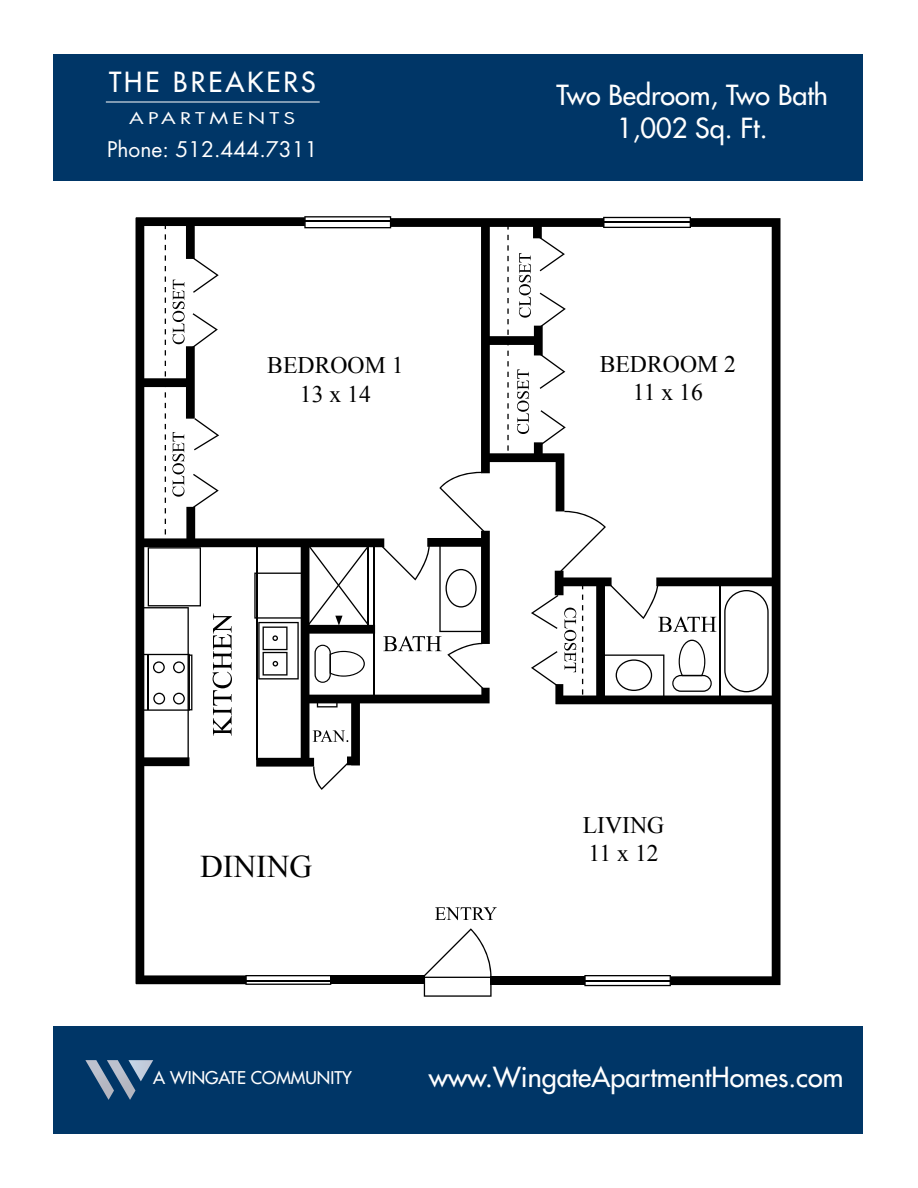
<style>
.page{position:relative;width:918px;height:1188px;background:#fff}
.page>*{position:absolute;margin:0;border:0;box-sizing:border-box;transform-origin:0 0}
.t1{font:31.65px "Times New Roman";color:#000}
.t2{font:27px "Futura";color:#fff}
.t3{font:27px "Futura";letter-spacing:.11em;color:#fff}
.t4{font:23.7px/28.5px "Times New Roman";color:#000;text-align:center}
.t5{font:21px "Futura";color:#fff}
.t6{font:17.1px "Futura";color:#fff}
.t7{font:15.75px "Futura";letter-spacing:.2em;color:#fff;scale:1.33 1}
</style>
<div class="page">
<div style="left:53px;top:54px;width:810px;height:127px;background:#003667"></div>
<div style="left:53px;top:1026px;width:810px;height:108px;background:#003667"></div>
<img style="left:135px;top:1060px;width:18px;height:21px">
<img style="left:85px;top:1060px;width:22px;height:37px">
<img style="left:107px;top:1060px;width:28px;height:40px">
<hr style="left:106px;top:102px;width:214px;height:1px;background:#fff">
<svg style="left:304px;top:216px;width:87px;height:1px"></svg>
<svg style="left:603px;top:217px;width:88px;height:1px"></svg>
<svg style="left:555px;top:218px;width:226px;height:767px"></svg>
<div style="left:490px;top:976px;width:95px;height:9px;background:#000"></div>
<svg style="left:490px;top:218px;width:114px;height:293px"></svg>
<svg style="left:136px;top:217px;width:354px;height:767px"></svg>
<svg style="left:245px;top:975px;width:86px;height:10px"></svg>
<svg style="left:584px;top:975px;width:87px;height:11px"></svg>
<hr style="left:245px;top:980px;width:86px;height:1px;background:#000">
<hr style="left:584px;top:980px;width:89px;height:1px;background:#000">
<svg style="left:165px;top:224px;width:1px;height:47px"></svg>
<svg style="left:165px;top:277px;width:1px;height:15px"></svg>
<svg style="left:165px;top:298px;width:1px;height:15px"></svg>
<svg style="left:165px;top:319px;width:1px;height:15px"></svg>
<svg style="left:165px;top:340px;width:1px;height:15px"></svg>
<svg style="left:165px;top:361px;width:1px;height:89px"></svg>
<svg style="left:165px;top:456px;width:1px;height:15px"></svg>
<svg style="left:165px;top:477px;width:1px;height:15px"></svg>
<svg style="left:165px;top:498px;width:1px;height:15px"></svg>
<svg style="left:165px;top:519px;width:1px;height:15px"></svg>
<svg style="left:192px;top:257px;width:27px;height:36px"></svg>
<svg style="left:191px;top:313px;width:27px;height:36px"></svg>
<svg style="left:194px;top:418px;width:25px;height:32px"></svg>
<svg style="left:193px;top:474px;width:26px;height:34px"></svg>
<hr style="left:374px;top:545px;width:1px;height:83px;background:#000">
<hr style="left:367px;top:545px;width:1px;height:82px;background:#000">
<svg style="left:308px;top:546px;width:63px;height:82px"></svg>
<hr style="left:373px;top:632px;width:1px;height:64px;background:#000">
<hr style="left:719px;top:584px;width:2px;height:115px;background:#000">
<svg style="left:582px;top:595px;width:1px;height:15px"></svg>
<svg style="left:582px;top:616px;width:1px;height:15px"></svg>
<svg style="left:582px;top:637px;width:1px;height:58px"></svg>
<svg style="left:540px;top:410px;width:26px;height:36px"></svg>
<svg style="left:540px;top:354px;width:25px;height:35px"></svg>
<svg style="left:539px;top:237px;width:26px;height:34px"></svg>
<svg style="left:539px;top:293px;width:27px;height:35px"></svg>
<svg style="left:560px;top:511px;width:46px;height:61px"></svg>
<svg style="left:531px;top:595px;width:27px;height:34px"></svg>
<svg style="left:531px;top:651px;width:27px;height:35px"></svg>
<svg style="left:313px;top:763px;width:35px;height:27px"></svg>
<svg style="left:507px;top:224px;width:2px;height:79px"></svg>
<svg style="left:507px;top:309px;width:2px;height:15px"></svg>
<svg style="left:507px;top:330px;width:2px;height:15px"></svg>
<svg style="left:507px;top:351px;width:2px;height:15px"></svg>
<svg style="left:507px;top:372px;width:2px;height:85px"></svg>
<svg style="left:423px;top:928px;width:69px;height:69px"></svg>
<svg style="left:317px;top:702px;width:21px;height:5px"></svg>
<hr style="left:256px;top:545px;width:2px;height:215px;background:#000">
<svg style="left:143px;top:547px;width:58px;height:212px"></svg>
<svg style="left:724px;top:590px;width:45px;height:102px"></svg>
<hr style="left:147px;top:654px;width:1px;height:56px;background:#000">
<svg style="left:603px;top:654px;width:61px;height:47px"></svg>
<svg style="left:188px;top:654px;width:4px;height:56px"></svg>
<svg style="left:254px;top:573px;width:48px;height:107px"></svg>
<svg style="left:608px;top:583px;width:108px;height:49px"></svg>
<svg style="left:213px;top:613px;width:19px;height:123px"></svg>
<svg style="left:672px;top:640px;width:40px;height:52px"></svg>
<svg style="left:435px;top:907px;width:62px;height:13px"></svg>
<svg style="left:517px;top:369px;width:12px;height:65px"></svg>
<svg style="left:313px;top:730px;width:35px;height:12px"></svg>
<svg style="left:314px;top:645px;width:51px;height:38px"></svg>
<svg style="left:381px;top:472px;width:109px;height:218px"></svg>
<svg style="left:519px;top:253px;width:12px;height:65px"></svg>
<svg style="left:172px;top:432px;width:12px;height:65px"></svg>
<svg style="left:173px;top:280px;width:12px;height:64px"></svg>
<svg style="left:564px;top:608px;width:12px;height:64px"></svg>
<p class="t3" style="left:109px;top:64px;width:208px">THE BREAKERS</p>
<p class="t7" style="left:129px;top:108px;width:126px">APARTMENTS</p>
<p class="t5" style="left:107px;top:135px;width:212px">Phone: 512.444.7311</p>
<p class="t4" style="left:267px;top:351px;width:138px">BEDROOM 1<br>13 x 14</p>
<p class="t2" style="left:557px;top:78px;width:273px">Two Bedroom, Two Bath</p>
<p class="t2" style="left:617px;top:110px;width:152px">1,002 Sq. Ft.</p>
<p class="t4" style="left:600px;top:349px;width:138px">BEDROOM 2<br>11 x 16</p>
<p class="t1" style="left:200px;top:845px;width:114px">DINING</p>
<p class="t4" style="left:583px;top:810px;width:83px;text-align:left">LIVING<br>11 x 12</p>
<p class="t6" style="left:153px;top:1067px;width:200px">A WINGATE COMMUNITY</p>
<p class="t2" style="left:429px;top:1060px;width:416px">www.WingateApartmentHomes.com</p>
</div>
